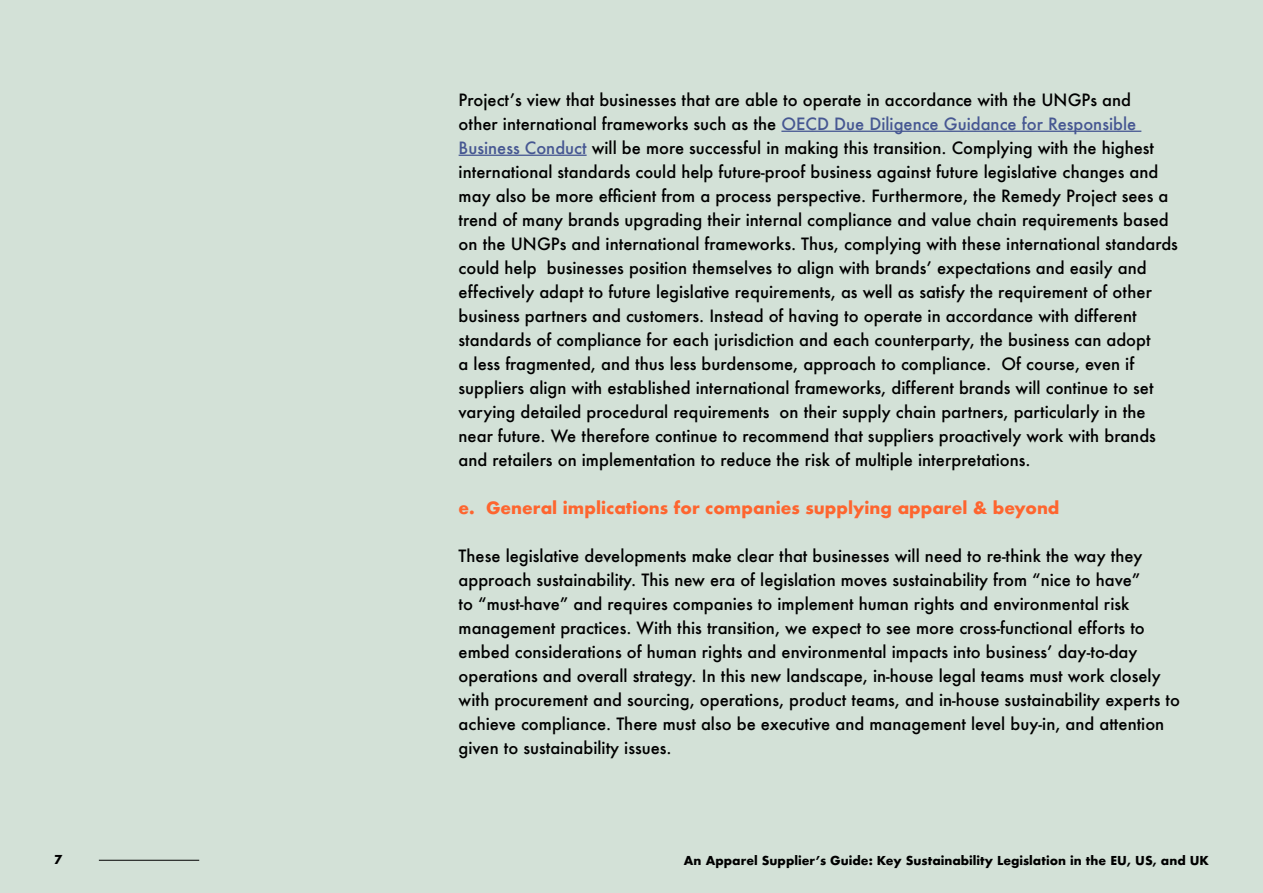
<style>
.page{position:relative;width:1263px;height:893px;background:#d3e1d7}
.page>*{position:absolute;margin:0;border:0;box-sizing:border-box;transform-origin:0 0}
.t1{font:500 16.5px/24px "Futura";color:#000}
.t2{font:700 16.5px "Futura";color:#fe652f}
.t3{font:700 12px "Futura";color:#000}
.s1{color:#465792}
</style>
<div class="page">
<hr style="left:99px;top:860px;width:100px;height:1px;background:#000">
<hr style="left:781px;top:131px;width:360px;height:1px;background:#465792">
<hr style="left:459px;top:155px;width:128px;height:1px;background:#465792">
<p class="t1" style="left:459px;top:87px;width:721px">Project’s view that businesses that are able to operate in accordance with the UNGPs and<br>other international frameworks such as the <span class="s1">OECD Due Diligence Guidance for Responsible Business Conduct</span> will be more successful in making this transition. Complying with the highest international standards could help future-proof business against future legislative changes and may also be more efficient from a process perspective. Furthermore, the Remedy Project sees a trend of many brands upgrading their internal compliance and value chain requirements based on the UNGPs and international frameworks. Thus, complying with these international standards could help businesses position themselves to align with brands’ expectations and easily and effectively adapt to future legislative requirements, as well as satisfy the requirement of other business partners and customers. Instead of having to operate in accordance with different standards of compliance for each jurisdiction and each counterparty, the business can adopt<br>a less fragmented, and thus less burdensome, approach to compliance. Of course, even if suppliers align with established international frameworks, different brands will continue to set varying detailed procedural requirements on their supply chain partners, particularly in the near future. We therefore continue to recommend that suppliers proactively work with brands and retailers on implementation to reduce the risk of multiple interpretations.</p>
<p class="t2" style="left:459px;top:496px;width:602px">e. General implications for companies supplying apparel &amp; beyond</p>
<p class="t1" style="left:459px;top:543px;width:723px">These legislative developments make clear that businesses will need to re-think the way they approach sustainability. This new era of legislation moves sustainability from “nice to have”<br>to “must-have” and requires companies to implement human rights and environmental risk management practices. With this transition, we expect to see more cross-functional efforts to embed considerations of human rights and environmental impacts into business’ day-to-day operations and overall strategy. In this new landscape, in-house legal teams must work closely with procurement and sourcing, operations, product teams, and in-house sustainability experts to achieve compliance. There must also be executive and management level buy-in, and attention given to sustainability issues.</p>
<p class="t3" style="left:54px;top:851px;width:10px">7</p>
<p class="t3" style="left:684px;top:851px;width:527px">An Apparel Supplier’s Guide: Key Sustainability Legislation in the EU, US, and UK</p>
</div>
